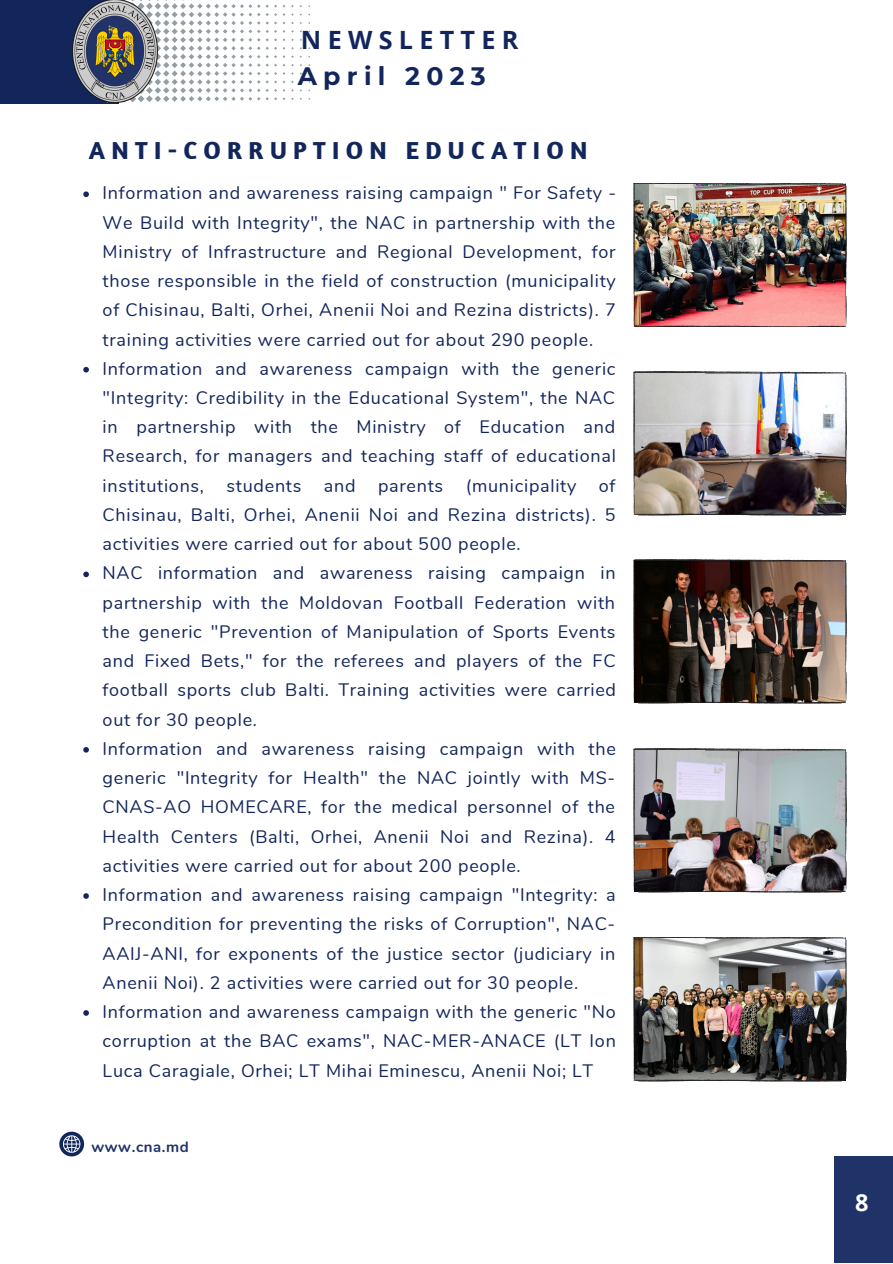
<style>
.page{position:relative;width:893px;height:1264px;background:#fff}
.page>*{position:absolute;margin:0;border:0;box-sizing:border-box;transform-origin:0 0}
.t1{font:700 25.2px "Amaranth";letter-spacing:.25em;color:#13265b}
.t2{font:700 25.2px "Open Sans";letter-spacing:.25em;color:#13265b}
.t3{font:700 25.2px "Montserrat";letter-spacing:.25em;color:#13265b}
.t4{font:700 23.4px "Open Sans";color:#fff}
.t5{font:18px/29.2px "Nunito";letter-spacing:.04em;color:#13265b;text-align:justify}
.t6{font:700 15px "Nunito";letter-spacing:.04em;color:#203369}
</style>
<div class="page">
<div style="left:0;top:0;width:118px;height:103px;background:#13265b"></div>
<svg style="left:106px;top:0;width:204px;height:103px"></svg>
<img style="left:72px;top:0;width:85px;height:102px">
<div style="left:833px;top:1156px;width:59px;height:106px;background:#203369"></div>
<svg style="left:59px;top:1131px;width:25px;height:25px"></svg>
<svg style="left:83px;top:191px;width:6px;height:6px"></svg>
<svg style="left:83px;top:367px;width:6px;height:5px"></svg>
<svg style="left:83px;top:571px;width:6px;height:6px"></svg>
<svg style="left:83px;top:747px;width:6px;height:5px"></svg>
<svg style="left:83px;top:893px;width:6px;height:5px"></svg>
<svg style="left:83px;top:1010px;width:6px;height:5px"></svg>
<img style="left:633px;top:371px;width:213px;height:144px">
<img style="left:633px;top:183px;width:213px;height:144px">
<img style="left:633px;top:748px;width:213px;height:144px">
<img style="left:633px;top:937px;width:213px;height:144px">
<img style="left:633px;top:560px;width:213px;height:143px">
<p class="t2" style="left:301px;top:22px;width:219px">NEWSLETTER</p>
<p class="t3" style="left:298px;top:60px;width:190px">April 2023</p>
<p class="t1" style="left:89px;top:134px;width:500px">ANTI-CORRUPTION EDUCATION</p>
<p class="t5" style="left:103px;top:179px;width:515px">Information and awareness raising campaign " For Safety - We Build with Integrity", the NAC in partnership with the Ministry of Infrastructure and Regional Development, for those responsible in the field of construction (municipality of Chisinau, Balti, Orhei, Anenii Noi and Rezina districts). 7 training activities were carried out for about 290 people.</p>
<p class="t5" style="left:103px;top:354px;width:514px">Information and awareness campaign with the generic "Integrity: Credibility in the Educational System", the NAC in partnership with the Ministry of Education and Research, for managers and teaching staff of educational institutions,</p>
<p class="t5" style="left:226px;top:471px;width:76px">students</p>
<p class="t5" style="left:324px;top:471px;width:33px">and</p>
<p class="t5" style="left:378px;top:471px;width:67px">parents</p>
<p class="t5" style="left:465px;top:471px;width:112px">(municipality</p>
<p class="t5" style="left:103px;top:471px;width:514px;text-indent:496px">of Chisinau, Balti, Orhei, Anenii Noi and Rezina districts). 5 activities were carried out for about 500 people.</p>
<p class="t5" style="left:103px;top:559px;width:515px">NAC information and awareness raising campaign in partnership with the Moldovan Football Federation with the generic "Prevention of Manipulation of Sports Events and Fixed Bets," for the referees and players of the FC football sports club Balti. Training activities were carried out for 30 people.</p>
<p class="t5" style="left:103px;top:734px;width:514px">Information and awareness raising campaign with the generic "Integrity for Health" the NAC jointly with MS-CNAS-AO HOMECARE, for the medical personnel of the Health Centers (Balti, Orhei, Anenii Noi and Rezina). 4 activities were carried out for about 200 people.</p>
<p class="t5" style="left:103px;top:880px;width:514px">Information and awareness raising campaign "Integrity: a Precondition for preventing the risks of Corruption", NAC-AAIJ-ANI, for exponents of the justice sector (judiciary in Anenii Noi). 2 activities were carried out for 30 people.</p>
<p class="t5" style="left:103px;top:997px;width:514px">Information and awareness campaign with the generic "No corruption at the BAC exams", NAC-MER-ANACE (LT Ion Luca Caragiale, Orhei; LT Mihai Eminescu, Anenii Noi; LT</p>
<p class="t6" style="left:91px;top:1136px;width:99px">www.cna.md</p>
<p class="t4" style="left:855px;top:1186px;width:15px">8</p>
</div>
